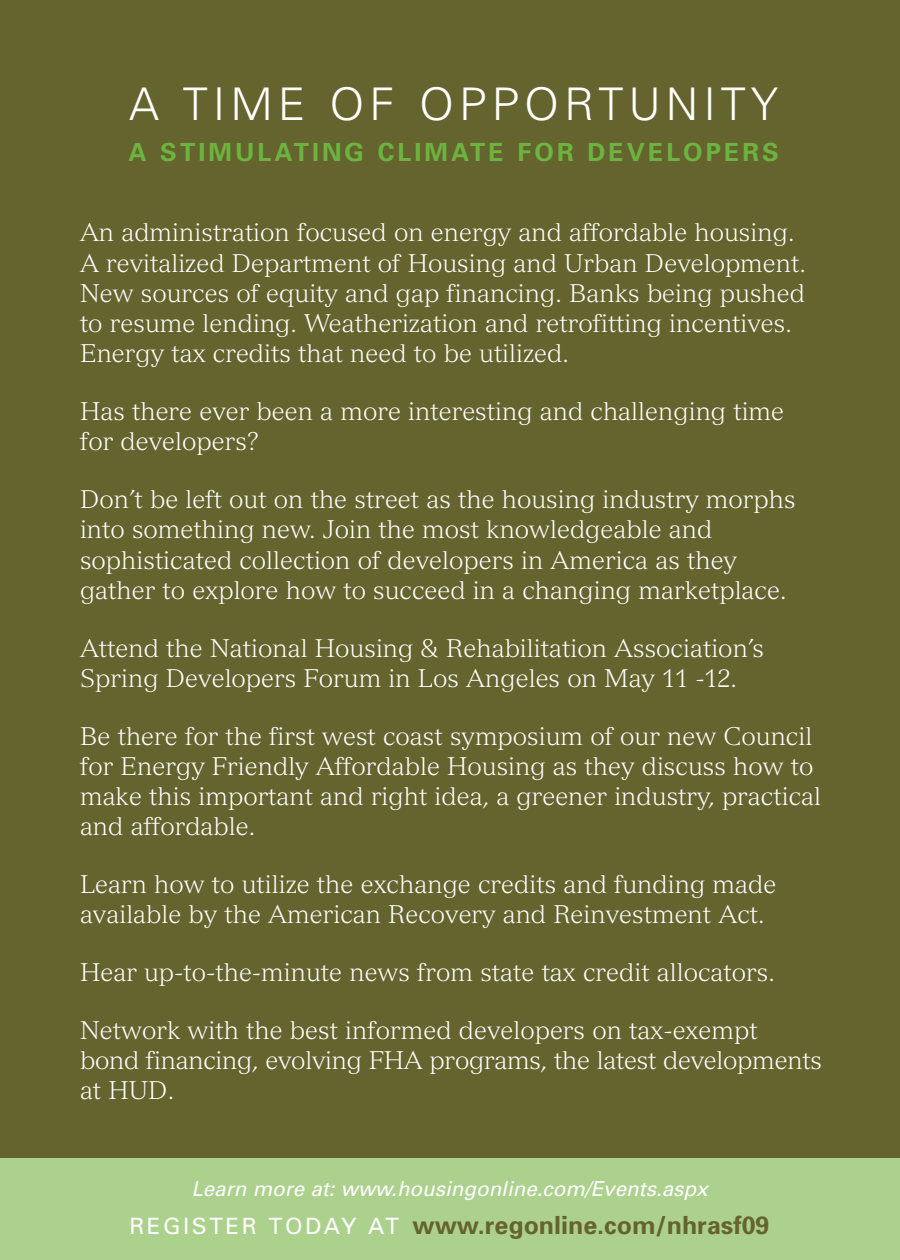
<style>
.page{position:relative;width:900px;height:1260px;background:#66642e}
.page>*{position:absolute;margin:0;border:0;box-sizing:border-box;transform-origin:0 0}
.t1{font:300 45px "Univers";letter-spacing:.11em;color:#fff}
.t2{font:300 25px/30.2px "Versailles";color:#fff}
.t3{font:700 25px "Univers";color:#66642e}
.t4{font:700 25px "Univers";letter-spacing:.12em;color:#6cb43f}
.t5{font:italic 20.5px "Univers";color:#fff}
.s1{font-weight:400;font-size:22.5px;color:#fff}
</style>
<div class="page">
<div style="left:0;top:1159px;width:900px;height:101px;background:#abd18d"></div>
<h1 class="t1" style="left:129px;top:88px;width:651px">A TIME OF OPPORTUNITY</h1>
<p class="t4" style="left:129px;top:143px;width:652px">A STIMULATING CLIMATE FOR DEVELOPERS</p>
<p class="t2" style="left:80px;top:220px;width:728px">An administration focused on energy and affordable housing.<br>A revitalized Department of Housing and Urban Development.<br>New sources of equity and gap financing. Banks being pushed to resume lending. Weatherization and retrofitting incentives.<br>Energy tax credits that need to be utilized.</p>
<p class="t2" style="left:80px;top:399px;width:706px">Has there ever been a more interesting and challenging time for developers?</p>
<p class="t2" style="left:80px;top:487px;width:717px">Don’t be left out on the street as the housing industry morphs into something new. Join the most knowledgeable and sophisticated collection of developers in America as they gather to explore how to succeed in a changing marketplace.</p>
<p class="t2" style="left:80px;top:635px;width:686px">Attend the National Housing &amp; Rehabilitation Association’s<br>Spring Developers Forum in Los Angeles on May 11 -12.</p>
<p class="t2" style="left:80px;top:723px;width:743px">Be there for the first west coast symposium of our new Council for Energy Friendly Affordable Housing as they discuss how to make this important and right idea, a greener industry, practical and affordable.</p>
<p class="t2" style="left:80px;top:872px;width:698px">Learn how to utilize the exchange credits and funding made available by the American Recovery and Reinvestment Act.</p>
<p class="t2" style="left:80px;top:960px;width:696px">Hear up-to-the-minute news from state tax credit allocators.</p>
<p class="t2" style="left:80px;top:1017px;width:744px">Network with the best informed developers on tax-exempt bond financing, evolving FHA programs, the latest developments at HUD.</p>
<p class="t5" style="left:191px;top:1181px;width:518px">Learn more at: www.housingonline.com/Events.aspx</p>
<p class="t3" style="left:129px;top:1216px;width:642px"><span class="s1">REGISTER TODAY AT</span> www.regonline.com/nhrasf09</p>
</div>
